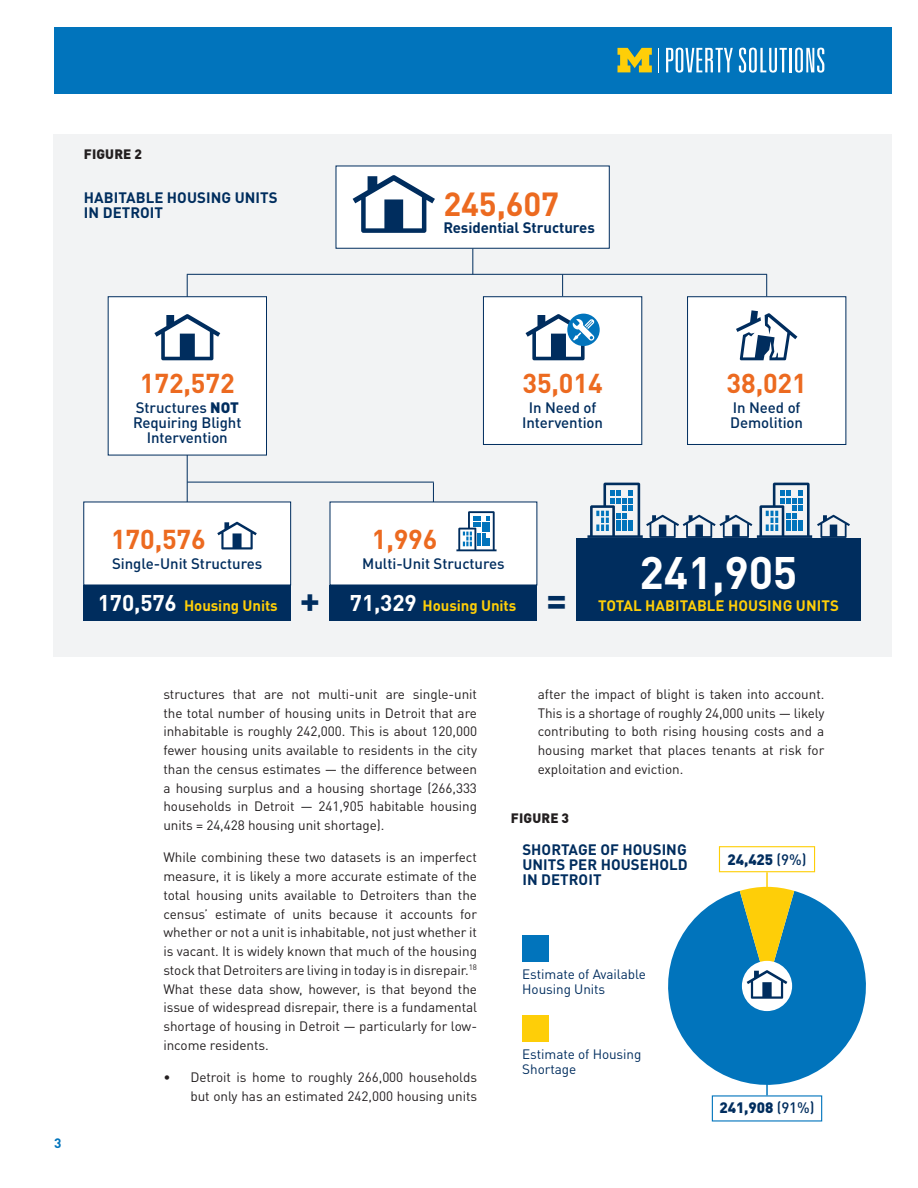
<style>
.page{position:relative;width:918px;height:1188px;background:#fff}
.page>*{position:absolute;margin:0;border:0;box-sizing:border-box;transform-origin:0 0}
.Body_Text{font:700 45px "DINOT";letter-spacing:-.005em;color:#fff}
.Body_Text-2{font:700 37.5px "DINOT";color:#002d5e}
.Body_Text-3{font:700 33px "DINOT";letter-spacing:-.005em;color:#ec6a20}
.Body_Text-4{font:700 27px "DINOT";letter-spacing:-.005em;color:#ec6a20}
.Body_Text-5{font:700 22.5px "DINOT";letter-spacing:-.005em;color:#fff}
.Body_Text-6{font:500 15px/15px "DINOT";letter-spacing:-.005em;color:#002d5e;text-align:center}
.Body_Text-7{font:700 15px/15px "DINOT";letter-spacing:.005em;color:#002d5e}
.Body_Text-8{font:700 15px "DINOT";letter-spacing:-.005em;color:#fece08}
.Body_Text-9{font:900 15px "DINOT";letter-spacing:-.005em;color:#002d5e}
.Body_Text-10{font:13.5px/18.8px "DINOT";letter-spacing:-.005em;color:#231f20;text-align:justify}
.Body_Text-11{font:13.5px/15px "DINOT";letter-spacing:-.005em;color:#002d5e}
.t1{font:900 13.5px "DINOT";letter-spacing:.01em;color:#231f20}
.t2{font:700 13.5px "DINOT";color:#0174bc}
.s1{font-weight:900}
.s2{font-weight:500}
</style>
<div class="page">
<div style="left:55px;top:27px;width:837px;height:66px;background:#0174bc"></div>
<svg style="left:618px;top:48px;width:34px;height:24px"></svg>
<svg style="left:666px;top:48px;width:67px;height:25px"></svg>
<svg style="left:739px;top:48px;width:48px;height:25px"></svg>
<hr style="left:789px;top:48px;width:3px;height:24px;background:#fff">
<svg style="left:795px;top:48px;width:29px;height:25px"></svg>
<div style="left:54px;top:134px;width:838px;height:523px;background:#f2f3f4"></div>
<div style="left:576px;top:538px;width:285px;height:82px;background:#002d5e"></div>
<div style="left:83px;top:585px;width:208px;height:35px;background:#002d5e"></div>
<div style="left:330px;top:585px;width:207px;height:35px;background:#002d5e"></div>
<div style="left:336px;top:166px;width:274px;height:83px;background:#fff"></div>
<svg style="left:353px;top:175px;width:82px;height:58px"></svg>
<svg style="left:587px;top:483px;width:263px;height:55px"></svg>
<div style="left:687px;top:296px;width:159px;height:149px;background:#fff;border:1px solid #002d5e"></div>
<svg style="left:736px;top:310px;width:61px;height:50px"></svg>
<svg style="left:472px;top:249px;width:1px;height:25px"></svg>
<hr style="left:187px;top:274px;width:1px;height:233px;background:#002d5e">
<svg style="left:433px;top:483px;width:1px;height:19px"></svg>
<svg style="left:562px;top:275px;width:1px;height:21px"></svg>
<svg style="left:766px;top:275px;width:1px;height:21px"></svg>
<hr style="left:187px;top:274px;width:580px;height:1px;background:#002d5e">
<hr style="left:187px;top:482px;width:247px;height:1px;background:#002d5e">
<div style="left:483px;top:296px;width:159px;height:149px;background:#fff;border:1px solid #002d5e"></div>
<div style="left:567px;top:314px;width:33px;height:32px;background:#0174bc;border-radius:50%"></div>
<svg style="left:526px;top:314px;width:69px;height:46px"></svg>
<div style="left:108px;top:296px;width:159px;height:159px;background:#fff;border:1px solid #002d5e"></div>
<svg style="left:154px;top:314px;width:66px;height:46px"></svg>
<div style="left:83px;top:502px;width:208px;height:83px;background:#fff"></div>
<div style="left:330px;top:502px;width:207px;height:83px;background:#fff"></div>
<svg style="left:217px;top:522px;width:40px;height:27px"></svg>
<svg style="left:456px;top:511px;width:41px;height:40px"></svg>
<div style="left:719px;top:846px;width:96px;height:26px;background:#fff;border:1px solid #fece08"></div>
<svg style="left:668px;top:891px;width:198px;height:205px;fill:#0174bc"></svg>
<div style="left:742px;top:961px;width:50px;height:50px;background:#fff;border-radius:50%"></div>
<svg style="left:740px;top:886px;width:54px;height:113px"></svg>
<hr style="left:766px;top:872px;width:2px;height:25px;background:#fece08">
<hr style="left:766px;top:1070px;width:2px;height:25px;background:#0174bc">
<div style="left:522px;top:936px;width:26px;height:26px;background:#0174bc"></div>
<div style="left:522px;top:1016px;width:26px;height:26px;background:#fece08"></div>
<p class="t1" style="left:84px;top:145px;width:60px">FIGURE 2</p>
<p class="Body_Text-7" style="left:84px;top:189px;width:195px">HABITABLE HOUSING UNITS<br>IN DETROIT</p>
<p class="Body_Text-3" style="left:443px;top:182px;width:117px">245,607</p>
<p class="Body_Text-7" style="left:443px;top:219px;width:153px">Residential Structures</p>
<p class="t2" style="left:54px;top:1134px;width:9px">3</p>
<p class="Body_Text-4" style="left:140px;top:366px;width:96px">172,572</p>
<p class="Body_Text-6" style="left:133px;top:400px;width:110px">Structures <span class="s1">NOT<br></span>Requiring Blight<br>Intervention</p>
<p class="Body_Text-4" style="left:111px;top:521px;width:96px">170,576</p>
<p class="Body_Text-4" style="left:372px;top:521px;width:67px">1,996</p>
<p class="Body_Text-4" style="left:523px;top:366px;width:82px">35,014</p>
<p class="Body_Text-6" style="left:522px;top:400px;width:83px">In Need of<br>Intervention</p>
<p class="Body_Text-4" style="left:727px;top:366px;width:82px">38,021</p>
<p class="Body_Text-6" style="left:730px;top:400px;width:74px;text-align:left">In Need of<br>Demolition</p>
<p class="Body_Text-6" style="left:112px;top:556px;width:152px">Single-Unit Structures</p>
<p class="Body_Text-6" style="left:362px;top:556px;width:144px">Multi-Unit Structures</p>
<p class="Body_Text-2" style="left:300px;top:575px;width:22px">+</p>
<p class="Body_Text-2" style="left:547px;top:575px;width:22px">=</p>
<p class="Body_Text-5" style="left:98px;top:589px;width:80px">170,576</p>
<p class="Body_Text-8" style="left:184px;top:596px;width:95px">Housing Units</p>
<p class="Body_Text-5" style="left:350px;top:589px;width:68px">71,329</p>
<p class="Body_Text-8" style="left:423px;top:596px;width:95px">Housing Units</p>
<p class="Body_Text" style="left:640px;top:543px;width:159px">241,905</p>
<p class="Body_Text-8" style="left:598px;top:596px;width:242px">TOTAL HABITABLE HOUSING UNITS</p>
<p class="Body_Text-10" style="left:163px;top:684px;width:315px">structures that are not multi-unit are single-unit the total number of housing units in Detroit that are inhabitable is roughly 242,000. This is about 120,000 fewer housing units available to residents in the city than the census estimates — the difference between a housing surplus and a housing shortage (266,333 households in Detroit — 241,905 habitable housing units = 24,428 housing unit shortage).</p>
<p class="Body_Text-10" style="left:163px;top:848px;width:315px">While combining these two datasets is an imperfect measure, it is likely a more accurate estimate of the total housing units available to Detroiters than the census’ estimate of units because it accounts for whether or not a unit is inhabitable, not just whether it is vacant. It is widely known that much of the housing stock that Detroiters are living in today is in disrepair.<sup>18<br></sup>What these data show, however, is that beyond the issue of widespread disrepair, there is a fundamental shortage of housing in Detroit — particularly for low&shy;income residents.</p>
<p class="Body_Text-10" style="left:163px;top:1068px;width:315px;text-align:right">• Detroit is home to roughly 266,000 households but only has an estimated 242,000 housing units</p>
<p class="Body_Text-10" style="left:538px;top:684px;width:288px">after the impact of blight is taken into account.<br>This is a shortage of roughly 24,000 units — likely contributing to both rising housing costs and a housing market that places tenants at risk for exploitation and eviction.</p>
<p class="t1" style="left:511px;top:809px;width:60px">FIGURE 3</p>
<p class="Body_Text-7" style="left:522px;top:842px;width:167px;text-align:justify">SHORTAGE OF HOUSING UNITS PER HOUSEHOLD IN DETROIT</p>
<p class="Body_Text-9" style="left:728px;top:849px;width:80px">24,425 <span class="s2">(9%)</span></p>
<p class="Body_Text-11" style="left:522px;top:966px;width:125px">Estimate of Available<br>Housing Units</p>
<p class="Body_Text-11" style="left:522px;top:1047px;width:121px">Estimate of Housing<br>Shortage</p>
<p class="Body_Text-9" style="left:719px;top:1098px;width:97px">241,908 <span class="s2">(91%)</span></p>
</div>
